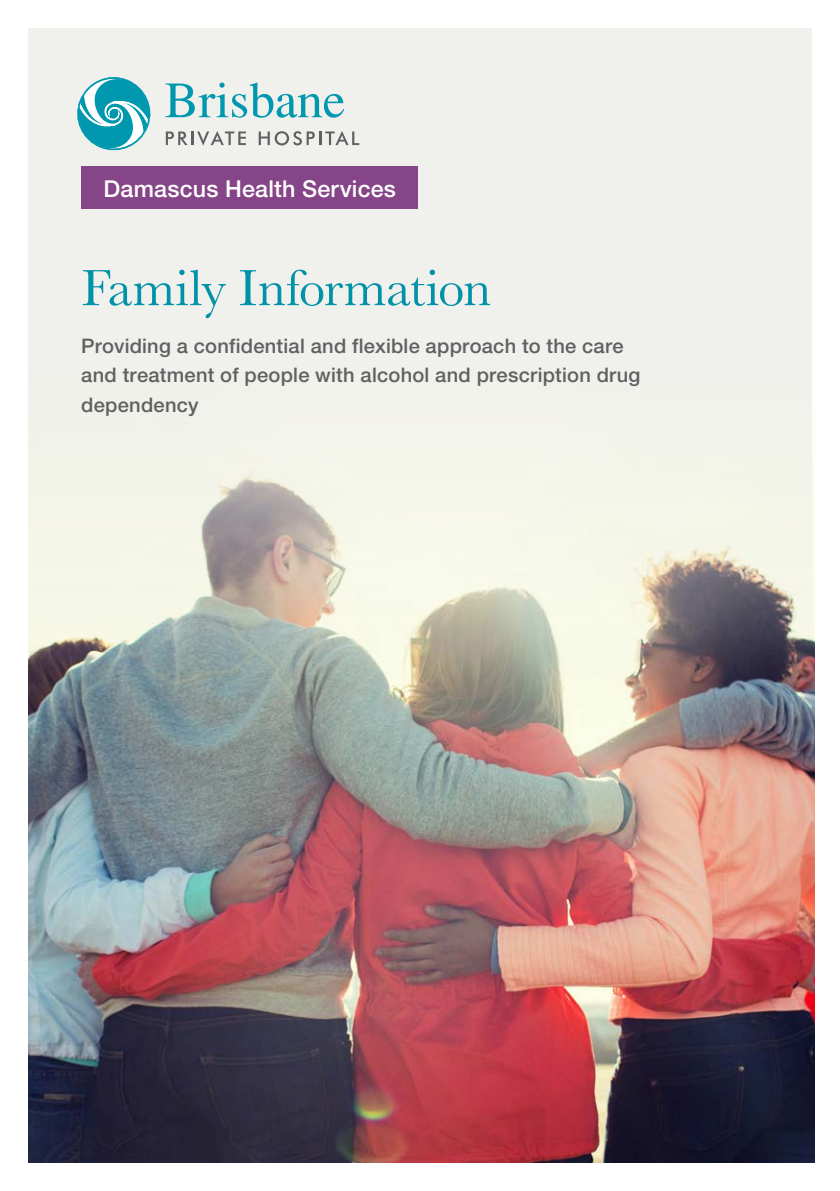
<style>
.page{position:relative;width:840px;height:1191px;background:#fff}
.page>*{position:absolute;margin:0;border:0;box-sizing:border-box;transform-origin:0 0}
.t1{font:52.8px "Baskerville";letter-spacing:-.005em;color:#0092a7}
.t2{font:500 23.2px "Helvetica Neue";letter-spacing:.01em;color:#fff}
.t3{font:500 20px/29.6px "Helvetica Neue";letter-spacing:.01em;color:#5f6062}
</style>
<div class="page">
<div style="left:28px;top:28px;width:783px;height:1134px;background:#f0f0ed"></div>
<img style="left:28px;top:333px;width:785px;height:829px">
<div style="left:82px;top:166px;width:335px;height:43px;background:#864588"></div>
<svg style="left:77px;top:77px;width:74px;height:74px"></svg>
<svg style="left:165px;top:82px;width:179px;height:36px"></svg>
<svg style="left:166px;top:131px;width:80px;height:15px"></svg>
<svg style="left:258px;top:131px;width:101px;height:14px"></svg>
<p class="t2" style="left:104px;top:175px;width:294px">Damascus Health Services</p>
<h1 class="t1" style="left:81px;top:257px;width:411px">Family Information</h1>
<p class="t3" style="left:81px;top:331px;width:560px">Providing a confidential and flexible approach to the care and treatment of people with alcohol and prescription drug dependency</p>
</div>
